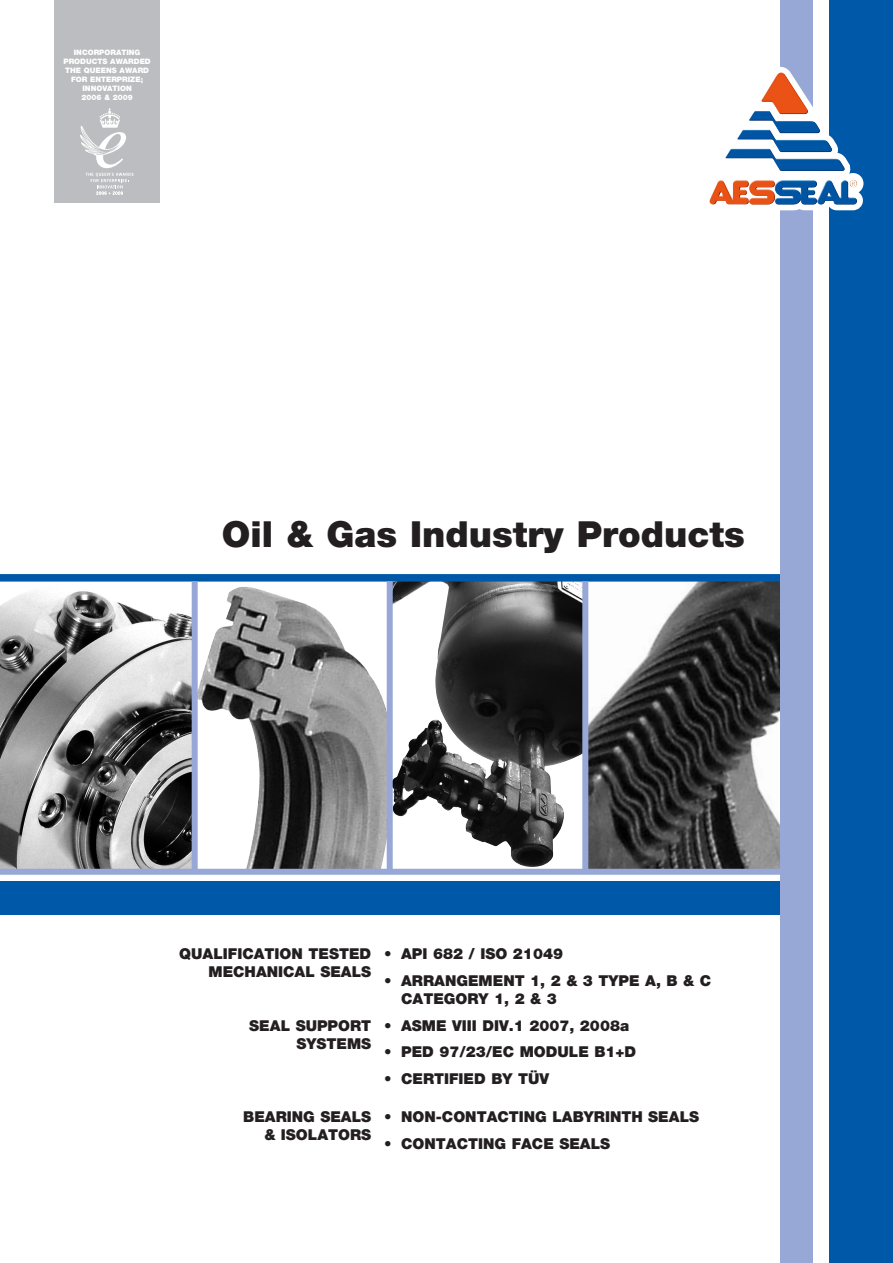
<style>
.page{position:relative;width:893px;height:1263px;background:#fff}
.page>*{position:absolute;margin:0;border:0;box-sizing:border-box;transform-origin:0 0}
.t1{font:900 36px "Helvetica Neue LTW1 G";color:#231f20}
.t2{font:900 15px/18px "Helvetica Neue LTW1 G";color:#231f20;text-align:right}
.t3{font:900 7.5px/9px "Helvetica Neue LTW1 G";color:#fff;text-align:center}
</style>
<div class="page">
<div style="left:54px;top:0;width:106px;height:203px;background:#bbbdc0"></div>
<svg style="left:80px;top:108px;width:54px;height:87px"></svg>
<img style="left:0;top:583px;width:192px;height:286px">
<img style="left:198px;top:586px;width:189px;height:283px">
<img style="left:393px;top:582px;width:189px;height:285px">
<img style="left:588px;top:582px;width:193px;height:287px">
<div style="left:0;top:881px;width:893px;height:33px;background:#0058a9"></div>
<div style="left:0;top:574px;width:893px;height:8px;background:#0058a9"></div>
<div style="left:0;top:869px;width:893px;height:6px;background:#98a8d6"></div>
<div style="left:192px;top:581px;width:6px;height:289px;background:#98a8d6"></div>
<div style="left:387px;top:581px;width:6px;height:289px;background:#98a8d6"></div>
<div style="left:582px;top:581px;width:6px;height:289px;background:#98a8d6"></div>
<div style="left:781px;top:0;width:34px;height:1263px;background:#98a8d6"></div>
<div style="left:826px;top:0;width:67px;height:1263px;background:#0058a9"></div>
<div style="left:814px;top:0;width:15px;height:1263px;background:#fff"></div>
<svg style="left:709px;top:67px;width:154px;height:143px"></svg>
<img style="left:725px;top:72px;width:133px;height:128px">
<p class="t3" style="left:63px;top:48px;width:89px">INCORPORATING<br>PRODUCTS AWARDED<br>THE QUEENS AWARD<br>FOR ENTERPRIZE;<br>INNOVATION<br>2006 &amp; 2009</p>
<h1 class="t1" style="left:222px;top:522px;width:524px">Oil &amp; Gas Industry Products</h1>
<p class="t2" style="left:179px;top:946px;width:193px">QUALIFICATION TESTED<br>MECHANICAL SEALS</p>
<p class="t2" style="left:384px;top:946px;width:180px">• API 682 / ISO 21049</p>
<p class="t2" style="left:401px;top:973px;width:312px;text-align:left;text-indent:-17px">• ARRANGEMENT 1, 2 &amp; 3 TYPE A, B &amp; C<br>CATEGORY 1, 2 &amp; 3</p>
<p class="t2" style="left:249px;top:1017px;width:123px">SEAL SUPPORT<br>SYSTEMS</p>
<p class="t2" style="left:384px;top:1017px;width:247px">• ASME VIII DIV.1 2007, 2008a</p>
<p class="t2" style="left:384px;top:1044px;width:254px">• PED 97/23/EC MODULE B1+D</p>
<p class="t2" style="left:384px;top:1070px;width:167px">• CERTIFIED BY TÜV</p>
<p class="t2" style="left:243px;top:1109px;width:130px">BEARING SEALS &amp; ISOLATORS</p>
<p class="t2" style="left:384px;top:1109px;width:317px">• NON-CONTACTING LABYRINTH SEALS</p>
<p class="t2" style="left:384px;top:1136px;width:228px">• CONTACTING FACE SEALS</p>
</div>
